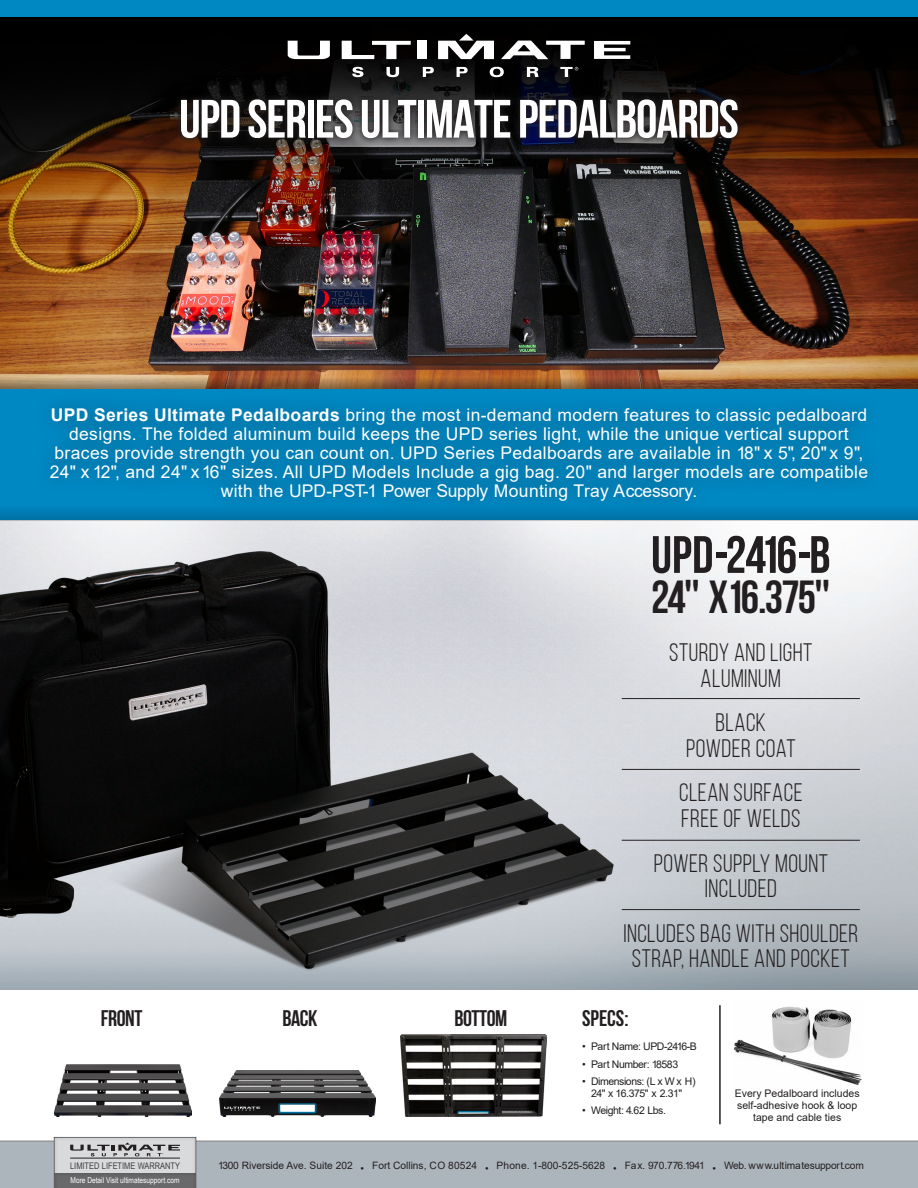
<style>
.page{position:relative;width:918px;height:1188px;background:#fff}
.page>*{position:absolute;margin:0;border:0;box-sizing:border-box;transform-origin:0 0}
.t1{font:700 53.85px "Bebas Neue";letter-spacing:-.02em;color:#fff}
.t2{font:700 52.5px "Bebas Neue";letter-spacing:-.02em;color:#231f20}
.t3{font:700 46.2px "Bebas Neue";letter-spacing:-.04em;color:#231f20}
.t4{font:25.2px/25.2px "Bebas Neue";letter-spacing:.02em;color:#231f20;text-align:center}
.t5{font:700 22.5px "Bebas Neue";letter-spacing:-.02em;color:#231f20}
.t6{font:17.55px/18.9px "Arial";letter-spacing:.02em;color:#fff;text-align:center}
.t7{font:10.5px/12px "Arial";letter-spacing:-.04em;color:#231f20;text-align:center}
.t8{font:10.5px/12px "Arial";color:#231f20;text-align:center}
.t9{font:10.2px "Arial";color:#231f20}
.t10{font:9px "Arial Narrow";color:#3e3e3f}
.t11{font:8.1px "Arial Narrow";color:#fff}
.s1{font-weight:700}
.s2{font-family:"Arial";font-weight:400}
</style>
<div class="page">
<div style="left:0;top:387px;width:918px;height:134px;background:#0088c3"></div>
<img style="left:0;top:16px;width:918px;height:327px">
<div style="left:0;top:1140px;width:918px;height:48px;background:#adb5bc"></div>
<div style="left:0;top:0;width:918px;height:16px;background:#0088c3"></div>
<div style="left:417px;top:41px;width:10px;height:18px;background:#fff"></div>
<svg style="left:438px;top:34px;width:56px;height:25px"></svg>
<svg style="left:342px;top:41px;width:69px;height:18px"></svg>
<svg style="left:594px;top:41px;width:36px;height:18px"></svg>
<svg style="left:501px;top:41px;width:84px;height:18px"></svg>
<svg style="left:352px;top:67px;width:11px;height:10px"></svg>
<svg style="left:386px;top:67px;width:13px;height:10px"></svg>
<svg style="left:423px;top:67px;width:11px;height:10px"></svg>
<svg style="left:457px;top:67px;width:11px;height:10px"></svg>
<svg style="left:490px;top:67px;width:14px;height:10px"></svg>
<svg style="left:527px;top:67px;width:12px;height:10px"></svg>
<svg style="left:288px;top:41px;width:42px;height:18px"></svg>
<svg style="left:560px;top:67px;width:18px;height:10px"></svg>
<div style="left:51px;top:1135px;width:146px;height:53px;background:#231f20;opacity:.27"></div>
<div style="left:51px;top:1171px;width:146px;height:17px;background:#231f20;opacity:.27"></div>
<svg style="left:70px;top:1142px;width:110px;height:14px;background:#acacae"></svg>
<hr style="left:70px;top:1158px;width:110px;height:1px;background:#231f20">
<img style="left:0;top:521px;width:918px;height:469px">
<hr style="left:622px;top:698px;width:238px;height:1px;background:#231f20">
<hr style="left:622px;top:769px;width:238px;height:1px;background:#231f20">
<hr style="left:622px;top:840px;width:238px;height:1px;background:#231f20">
<hr style="left:622px;top:909px;width:238px;height:1px;background:#231f20">
<img style="left:734px;top:1006px;width:128px;height:79px">
<hr style="left:719px;top:1005px;width:2px;height:119px;background:#231f20">
<img style="left:54px;top:1065px;width:138px;height:51px">
<img style="left:219px;top:1070px;width:156px;height:46px">
<img style="left:401px;top:1034px;width:145px;height:82px">
<svg style="left:173px;top:92px;width:572px;height:54px;background:#262224"></svg>
<svg style="left:0;top:510px;width:918px;height:11px;background:#2b85ad"></svg>
<img style="left:0;top:343px;width:918px;height:46px">
<div style="left:33px;top:391px;width:851px;height:126px;background:#231f20;opacity:.48"></div>
<p class="t1" style="left:179px;top:89px;width:561px">UPD SERIES ULTIMATE PEDALBOARDS</p>
<p class="t6" style="left:50px;top:405px;width:820px"><span class="s1">UPD Series Ultimate Pedalboards</span> bring the most in-demand modern features to classic pedalboard designs. The folded aluminum build keeps the UPD series light, while the unique vertical support braces provide strength you can count on. UPD Series Pedalboards are available in 18" x 5", 20" x 9", 24" x 12", and 24" x 16" sizes. All UPD Models Include a gig bag. 20" and larger models are compatible with the UPD-PST-1 Power Supply Mounting Tray Accessory.</p>
<p class="t2" style="left:651px;top:526px;width:181px">UPD-2416-B</p>
<p class="t3" style="left:651px;top:572px;width:181px">24<span class="s2">"</span> X 16.375<span class="s2">"</span></p>
<p class="t4" style="left:669px;top:640px;width:145px">STURDY AND LIGHT</p>
<p class="t4" style="left:701px;top:665px;width:82px">ALUMINUM</p>
<p class="t4" style="left:716px;top:710px;width:52px">BLACK</p>
<p class="t4" style="left:686px;top:735px;width:111px">POWDER COAT</p>
<p class="t4" style="left:679px;top:780px;width:125px">CLEAN SURFACE</p>
<p class="t4" style="left:681px;top:805px;width:121px">FREE OF WELDS</p>
<p class="t4" style="left:654px;top:851px;width:176px">POWER SUPPLY MOUNT<br>INCLUDED</p>
<p class="t4" style="left:623px;top:921px;width:236px">INCLUDES BAG WITH SHOULDER<br>STRAP, HANDLE AND POCKET</p>
<p class="t5" style="left:101px;top:1006px;width:43px">FRONT</p>
<p class="t5" style="left:282px;top:1006px;width:36px">BACK</p>
<p class="t5" style="left:455px;top:1006px;width:54px">BOTTOM</p>
<p class="t5" style="left:582px;top:1006px;width:48px">SPECS:</p>
<p class="t7" style="left:582px;top:1040px;width:116px">• Part Name: UPD-2416-B</p>
<p class="t7" style="left:582px;top:1058px;width:98px">• Part Number: 18583</p>
<p class="t7" style="left:582px;top:1075px;width:115px">• Dimensions: (L x W x H)<br>24" x 16.375" x 2.31"</p>
<p class="t7" style="left:582px;top:1105px;width:85px">• Weight: 4.62 Lbs.</p>
<p class="t8" style="left:735px;top:1087px;width:126px">Every Pedalboard includes self-adhesive hook &amp; loop tape and cable ties</p>
<p class="t10" style="left:70px;top:1159px;width:111px">LIMITED LIFETIME WARRANTY</p>
<p class="t11" style="left:71px;top:1174px;width:111px">More Detail Visit ultimatesupport.com</p>
<p class="t9" style="left:218px;top:1158px;width:647px">1300 Riverside Ave. Suite 202 • Fort Collins, CO 80524 • Phone. 1-800-525-5628 • Fax. 970.776.1941 • Web. www.ultimatesupport.com</p>
</div>
